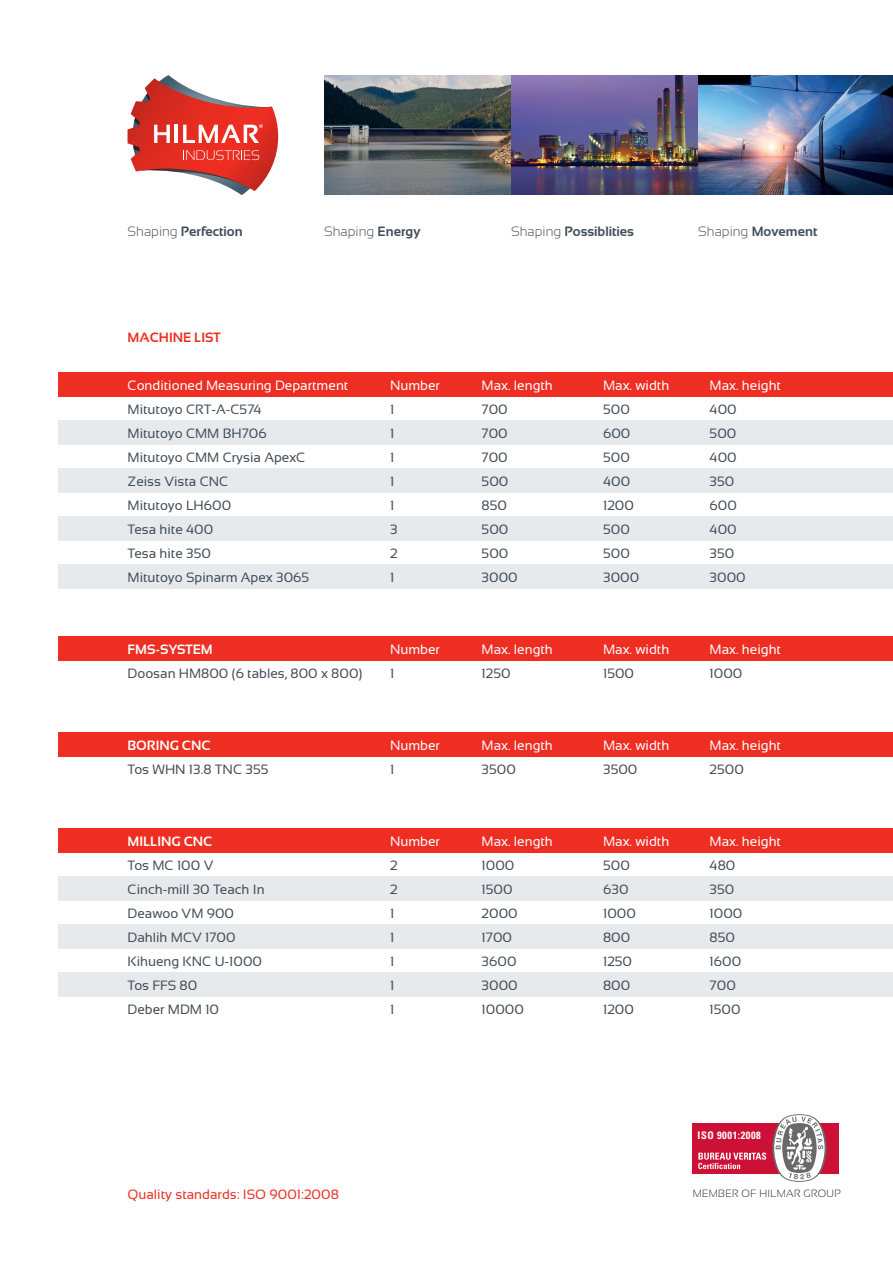
<style>
.page{position:relative;width:893px;height:1263px;background:#fff}
.page>*{position:absolute;margin:0;border:0;box-sizing:border-box;transform-origin:0 0}
.t1{font:13.5px "Sansation";color:#434d57}
.t2{font:13.5px "Sansation";color:#fff}
.t3{font:700 13.5px "Sansation";color:#434d57}
.t4{font:700 13.5px "Sansation";color:#fff}
.t5{font:13.5px "Sansation";color:#ee2e22}
.t6{font:300 13.5px "Sansation";color:#434d57}
.t7{font:700 13.5px "Sansation";color:#ee2e22}
.t8{font:300 10.5px "Sansation";letter-spacing:.03em;color:#231f20}
.t9{font:700 condensed 10.5px "Univers";letter-spacing:.05em;color:#fff}
.s1{font-weight:300}
.s2{font-weight:700}
</style>
<div class="page">
<div style="left:58px;top:372px;width:835px;height:24px;background:#ee2e22"></div>
<div style="left:58px;top:636px;width:835px;height:24px;background:#ee2e22"></div>
<div style="left:58px;top:420px;width:835px;height:24px;background:#e7eaed"></div>
<div style="left:58px;top:732px;width:835px;height:24px;background:#ee2e22"></div>
<div style="left:58px;top:468px;width:835px;height:24px;background:#e7eaed"></div>
<div style="left:58px;top:828px;width:835px;height:24px;background:#ee2e22"></div>
<div style="left:58px;top:516px;width:835px;height:24px;background:#e7eaed"></div>
<div style="left:58px;top:876px;width:835px;height:24px;background:#e7eaed"></div>
<div style="left:58px;top:564px;width:835px;height:24px;background:#e7eaed"></div>
<div style="left:58px;top:924px;width:835px;height:24px;background:#e7eaed"></div>
<div style="left:58px;top:972px;width:835px;height:24px;background:#e7eaed"></div>
<svg style="left:128px;top:75px;width:150px;height:120px"></svg>
<div style="left:693px;top:1123px;width:146px;height:50px;background:#cd1136"></div>
<svg style="left:698px;top:1152px;width:68px;height:17px"></svg>
<svg style="left:772px;top:1114px;width:55px;height:68px"></svg>
<img style="left:324px;top:76px;width:569px;height:118px">
<p class="t3" style="left:128px;top:224px;width:117px"><span class="s1">Shaping</span> Perfection</p>
<p class="t6" style="left:324px;top:224px;width:98px">Shaping <span class="s2">Energy</span></p>
<p class="t3" style="left:511px;top:224px;width:124px"><span class="s1">Shaping</span> Possiblities</p>
<p class="t3" style="left:698px;top:224px;width:121px"><span class="s1">Shaping</span> Movement</p>
<p class="t7" style="left:128px;top:329px;width:95px">MACHINE LIST</p>
<p class="t2" style="left:128px;top:377px;width:222px">Conditioned Measuring Department</p>
<p class="t2" style="left:390px;top:377px;width:51px">Number</p>
<p class="t2" style="left:482px;top:377px;width:73px">Max. length</p>
<p class="t2" style="left:603px;top:377px;width:68px">Max. width</p>
<p class="t2" style="left:710px;top:377px;width:73px">Max. height</p>
<p class="t1" style="left:128px;top:401px;width:136px">Mitutoyo CRT-A-C574</p>
<p class="t1" style="left:390px;top:401px;width:6px">1</p>
<p class="t1" style="left:482px;top:401px;width:28px">700</p>
<p class="t1" style="left:603px;top:401px;width:28px">500</p>
<p class="t1" style="left:710px;top:401px;width:29px">400</p>
<p class="t1" style="left:128px;top:425px;width:141px">Mitutoyo CMM BH706</p>
<p class="t1" style="left:390px;top:425px;width:6px">1</p>
<p class="t1" style="left:482px;top:425px;width:28px">700</p>
<p class="t1" style="left:603px;top:425px;width:29px">600</p>
<p class="t1" style="left:710px;top:425px;width:28px">500</p>
<p class="t1" style="left:128px;top:449px;width:179px">Mitutoyo CMM Crysia ApexC</p>
<p class="t1" style="left:390px;top:449px;width:6px">1</p>
<p class="t1" style="left:482px;top:449px;width:28px">700</p>
<p class="t1" style="left:603px;top:449px;width:28px">500</p>
<p class="t1" style="left:710px;top:449px;width:29px">400</p>
<p class="t1" style="left:128px;top:473px;width:102px">Zeiss Vista CNC</p>
<p class="t1" style="left:390px;top:473px;width:6px">1</p>
<p class="t1" style="left:482px;top:473px;width:28px">500</p>
<p class="t1" style="left:603px;top:473px;width:29px">400</p>
<p class="t1" style="left:710px;top:473px;width:26px">350</p>
<p class="t1" style="left:128px;top:497px;width:105px">Mitutoyo LH600</p>
<p class="t1" style="left:390px;top:497px;width:6px">1</p>
<p class="t1" style="left:482px;top:497px;width:27px">850</p>
<p class="t1" style="left:603px;top:497px;width:32px">1200</p>
<p class="t1" style="left:710px;top:497px;width:29px">600</p>
<p class="t1" style="left:128px;top:521px;width:87px">Tesa hite 400</p>
<p class="t1" style="left:390px;top:521px;width:9px">3</p>
<p class="t1" style="left:482px;top:521px;width:28px">500</p>
<p class="t1" style="left:603px;top:521px;width:28px">500</p>
<p class="t1" style="left:710px;top:521px;width:29px">400</p>
<p class="t1" style="left:128px;top:545px;width:85px">Tesa hite 350</p>
<p class="t1" style="left:390px;top:545px;width:9px">2</p>
<p class="t1" style="left:482px;top:545px;width:28px">500</p>
<p class="t1" style="left:603px;top:545px;width:28px">500</p>
<p class="t1" style="left:710px;top:545px;width:26px">350</p>
<p class="t1" style="left:128px;top:569px;width:183px">Mitutoyo Spinarm Apex 3065</p>
<p class="t1" style="left:390px;top:569px;width:6px">1</p>
<p class="t1" style="left:482px;top:569px;width:38px">3000</p>
<p class="t1" style="left:603px;top:569px;width:38px">3000</p>
<p class="t1" style="left:710px;top:569px;width:38px">3000</p>
<p class="t4" style="left:128px;top:641px;width:87px">FMS-SYSTEM</p>
<p class="t2" style="left:390px;top:641px;width:51px">Number</p>
<p class="t2" style="left:482px;top:641px;width:73px">Max. length</p>
<p class="t2" style="left:603px;top:641px;width:68px">Max. width</p>
<p class="t2" style="left:710px;top:641px;width:73px">Max. height</p>
<p class="t1" style="left:128px;top:665px;width:236px">Doosan HM800 (6 tables, 800 x 800)</p>
<p class="t1" style="left:390px;top:665px;width:6px">1</p>
<p class="t1" style="left:482px;top:665px;width:31px">1250</p>
<p class="t1" style="left:603px;top:665px;width:33px">1500</p>
<p class="t1" style="left:710px;top:665px;width:34px">1000</p>
<p class="t4" style="left:128px;top:737px;width:85px">BORING CNC</p>
<p class="t2" style="left:390px;top:737px;width:51px">Number</p>
<p class="t2" style="left:482px;top:737px;width:73px">Max. length</p>
<p class="t2" style="left:603px;top:737px;width:68px">Max. width</p>
<p class="t2" style="left:710px;top:737px;width:73px">Max. height</p>
<p class="t1" style="left:128px;top:761px;width:142px">Tos WHN 13.8 TNC 355</p>
<p class="t1" style="left:390px;top:761px;width:6px">1</p>
<p class="t1" style="left:482px;top:761px;width:36px">3500</p>
<p class="t1" style="left:603px;top:761px;width:36px">3500</p>
<p class="t1" style="left:710px;top:761px;width:36px">2500</p>
<p class="t4" style="left:128px;top:833px;width:86px">MILLING CNC</p>
<p class="t2" style="left:390px;top:833px;width:51px">Number</p>
<p class="t2" style="left:482px;top:833px;width:73px">Max. length</p>
<p class="t2" style="left:603px;top:833px;width:68px">Max. width</p>
<p class="t2" style="left:710px;top:833px;width:73px">Max. height</p>
<p class="t1" style="left:128px;top:857px;width:87px">Tos MC 100 V</p>
<p class="t1" style="left:390px;top:857px;width:9px">2</p>
<p class="t1" style="left:482px;top:857px;width:34px">1000</p>
<p class="t1" style="left:603px;top:857px;width:28px">500</p>
<p class="t1" style="left:710px;top:857px;width:27px">480</p>
<p class="t1" style="left:128px;top:881px;width:139px">Cinch-mill 30 Teach In</p>
<p class="t1" style="left:390px;top:881px;width:9px">2</p>
<p class="t1" style="left:482px;top:881px;width:33px">1500</p>
<p class="t1" style="left:603px;top:881px;width:27px">630</p>
<p class="t1" style="left:710px;top:881px;width:26px">350</p>
<p class="t1" style="left:128px;top:905px;width:108px">Deawoo VM 900</p>
<p class="t1" style="left:390px;top:905px;width:6px">1</p>
<p class="t1" style="left:482px;top:905px;width:38px">2000</p>
<p class="t1" style="left:603px;top:905px;width:34px">1000</p>
<p class="t1" style="left:710px;top:905px;width:34px">1000</p>
<p class="t1" style="left:128px;top:929px;width:110px">Dahlih MCV 1700</p>
<p class="t1" style="left:390px;top:929px;width:6px">1</p>
<p class="t1" style="left:482px;top:929px;width:32px">1700</p>
<p class="t1" style="left:603px;top:929px;width:29px">800</p>
<p class="t1" style="left:710px;top:929px;width:27px">850</p>
<p class="t1" style="left:128px;top:953px;width:136px">Kihueng KNC U-1000</p>
<p class="t1" style="left:390px;top:953px;width:6px">1</p>
<p class="t1" style="left:482px;top:953px;width:36px">3600</p>
<p class="t1" style="left:603px;top:953px;width:31px">1250</p>
<p class="t1" style="left:710px;top:953px;width:33px">1600</p>
<p class="t1" style="left:128px;top:977px;width:71px">Tos FFS 80</p>
<p class="t1" style="left:390px;top:977px;width:6px">1</p>
<p class="t1" style="left:482px;top:977px;width:38px">3000</p>
<p class="t1" style="left:603px;top:977px;width:29px">800</p>
<p class="t1" style="left:710px;top:977px;width:28px">700</p>
<p class="t1" style="left:128px;top:1001px;width:93px">Deber MDM 10</p>
<p class="t1" style="left:390px;top:1001px;width:6px">1</p>
<p class="t1" style="left:482px;top:1001px;width:44px">10000</p>
<p class="t1" style="left:603px;top:1001px;width:32px">1200</p>
<p class="t1" style="left:710px;top:1001px;width:33px">1500</p>
<p class="t5" style="left:128px;top:1187px;width:213px">Quality standards: ISO 9001:2008</p>
<p class="t9" style="left:698px;top:1129px;width:65px">ISO 9001:2008</p>
<p class="t8" style="left:693px;top:1188px;width:150px">MEMBER OF HILMAR GROUP</p>
</div>
